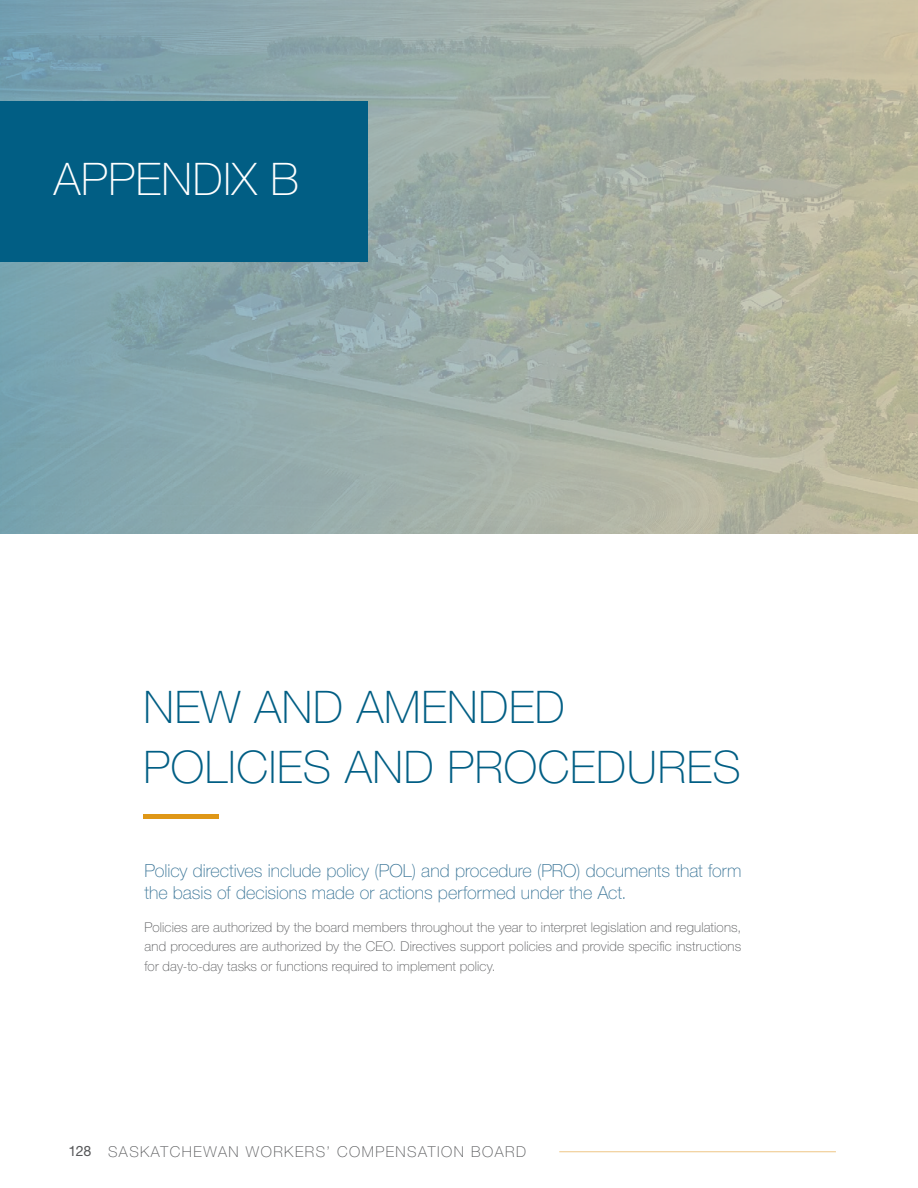
<style>
.page{position:relative;width:918px;height:1188px;background:#fff}
.page>*{position:absolute;margin:0;border:0;box-sizing:border-box;transform-origin:0 0}
._0_NewHeader{font:100 45px "Helvetica Neue LT Std";letter-spacing:.015em;color:#015e84}
._0_NewHeader-2{font:100 45px "Helvetica Neue LT Std";letter-spacing:.015em;color:#fff}
._2__Body_Just{font:100 18px/21.6px "Helvetica Neue LT Std";color:#377396}
.t1{font:100 15px "Helvetica Neue LT Std";letter-spacing:.1em;color:#57585a}
._2__Body_Just-2{font:100 13.5px/19.5px "Helvetica Neue LT Std";letter-spacing:.01em;color:#57585a;text-align:justify}
.s1{font-weight:400;font-size:14.25px}
</style>
<div class="page">
<hr style="left:559px;top:1151px;width:277px;height:1px;background:#eec686">
<img style="left:0;top:0;width:918px;height:534px">
<div style="left:0;top:101px;width:368px;height:160px;background:#015e84"></div>
<div style="left:144px;top:814px;width:75px;height:5px;background:#df9717"></div>
<p class="_0_NewHeader-2" style="left:54px;top:154px;width:247px">APPENDIX B</p>
<p class="_0_NewHeader" style="left:144px;top:681px;width:423px">NEW AND AMENDED</p>
<p class="_0_NewHeader" style="left:144px;top:741px;width:599px">POLICIES AND PROCEDURES</p>
<p class="_2__Body_Just" style="left:145px;top:860px;width:598px">Policy directives include policy (POL) and procedure (PRO) documents that form the basis of decisions made or actions performed under the Act.</p>
<p class="_2__Body_Just-2" style="left:145px;top:917px;width:598px">Policies are authorized by the board members throughout the year to interpret legislation and regulations, and procedures are authorized by the CEO. Directives support policies and provide specific instructions for day-to-day tasks or functions required to implement policy.</p>
<p class="t1" style="left:68px;top:1143px;width:459px"><span class="s1">128</span> SASKATCHEWAN WORKERS’ COMPENSATION BOARD</p>
</div>
